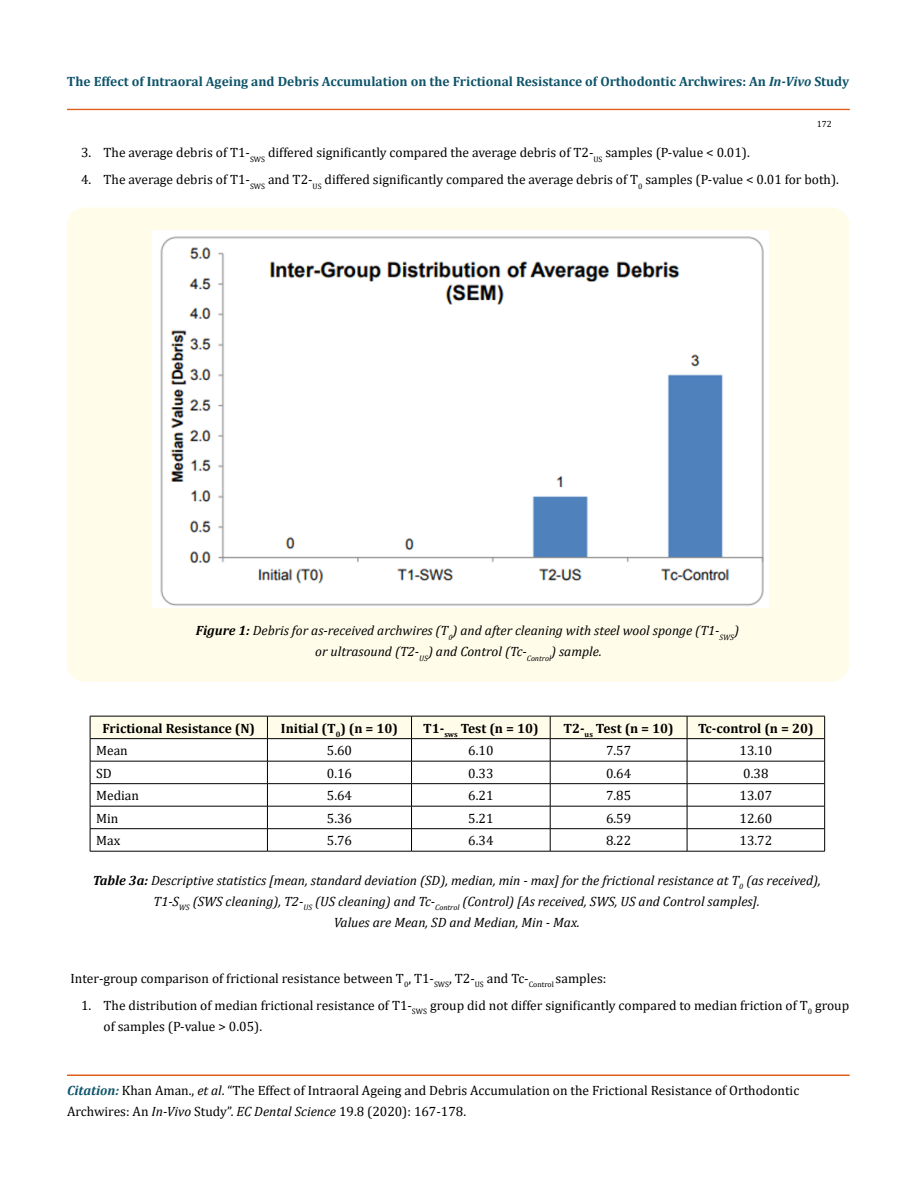
<style>
.page{position:relative;width:917px;height:1190px;background:#fff}
.page>*{position:absolute;margin:0;border:0;box-sizing:border-box;transform-origin:0 0}
.t1{font:13.5px/21px "Cambria";color:#000}
.t2{font:italic 13.5px/21px "Cambria";color:#000}
.t3{font:700 13.5px "Cambria";color:#0e546a}
.t4{font:700 13.5px "Cambria";color:#000}
.t5{font:9px "Cambria";color:#000}
.s1{font-style:italic}
.s2{font-weight:700}
.s3{font-weight:700;font-style:italic;color:#0e546a}
</style>
<div class="page">
<div style="left:67px;top:109px;width:782px;height:1px;border:1px solid #e05d1a"></div>
<div style="left:67px;top:1075px;width:782px;height:1px;border:1px solid #e05d1a"></div>
<div style="left:67px;top:207px;width:782px;height:474px;background:#fffde9;border-radius:18px"></div>
<img style="left:152px;top:230px;width:616px;height:377px">
<svg style="left:90px;top:716px;width:735px;height:135px"></svg>
<hr style="left:90px;top:851px;width:177px;height:1px;background:#000">
<hr style="left:267px;top:851px;width:144px;height:1px;background:#000">
<hr style="left:411px;top:851px;width:139px;height:1px;background:#000">
<hr style="left:550px;top:851px;width:137px;height:1px;background:#000">
<hr style="left:687px;top:851px;width:137px;height:1px;background:#000">
<p class="t3" style="left:67px;top:72px;width:783px">The Effect of Intraoral Ageing and Debris Accumulation on the Frictional Resistance of Orthodontic Archwires: An <span class="s1">In-Vivo</span> Study</p>
<p class="t5" style="left:816px;top:118px;width:16px">172</p>
<p class="t1" style="left:81px;top:142px;width:670px">3. The average debris of T1-<sub>SWS</sub> differed significantly compared the average debris of T2-<sub>US</sub> samples (P-value &lt; 0.01).</p>
<p class="t1" style="left:81px;top:169px;width:759px">4. The average debris of T1-<sub>SWS</sub> and T2-<sub>US</sub> differed significantly compared the average debris of T<sub>0</sub> samples (P-value &lt; 0.01 for both).</p>
<p class="t2" style="left:315px;top:619px;width:425px;text-indent:-119px"><span class="s2">Figure 1:</span> Debris for as-received archwires (T<sub>0</sub>) and after cleaning with steel wool sponge (T1-<sub>SWS</sub>) or ultrasound (T2-<sub>US</sub>) and Control (Tc-<sub>Control</sub>) sample.</p>
<p class="t4" style="left:102px;top:718px;width:154px">Frictional Resistance (N)</p>
<p class="t4" style="left:281px;top:718px;width:119px">Initial (T<sub>0</sub>) (n = 10)</p>
<p class="t4" style="left:423px;top:718px;width:117px">T1-<sub>sws</sub> Test (n = 10)</p>
<p class="t4" style="left:563px;top:718px;width:112px">T2-<sub>us</sub> Test (n = 10)</p>
<p class="t4" style="left:698px;top:718px;width:117px">Tc-control (n = 20)</p>
<p class="t1" style="left:96px;top:740px;width:33px">Mean</p>
<p class="t1" style="left:327px;top:740px;width:27px">5.60</p>
<p class="t1" style="left:468px;top:740px;width:27px">6.10</p>
<p class="t1" style="left:606px;top:740px;width:27px">7.57</p>
<p class="t1" style="left:739px;top:740px;width:34px">13.10</p>
<p class="t1" style="left:96px;top:762px;width:17px">SD</p>
<p class="t1" style="left:327px;top:762px;width:27px">0.16</p>
<p class="t1" style="left:468px;top:762px;width:27px">0.33</p>
<p class="t1" style="left:606px;top:762px;width:27px">0.64</p>
<p class="t1" style="left:743px;top:762px;width:27px">0.38</p>
<p class="t1" style="left:96px;top:785px;width:44px">Median</p>
<p class="t1" style="left:327px;top:785px;width:27px">5.64</p>
<p class="t1" style="left:468px;top:785px;width:27px">6.21</p>
<p class="t1" style="left:606px;top:785px;width:27px">7.85</p>
<p class="t1" style="left:739px;top:785px;width:34px">13.07</p>
<p class="t1" style="left:96px;top:807px;width:24px">Min</p>
<p class="t1" style="left:327px;top:807px;width:27px">5.36</p>
<p class="t1" style="left:468px;top:807px;width:27px">5.21</p>
<p class="t1" style="left:606px;top:807px;width:27px">6.59</p>
<p class="t1" style="left:739px;top:807px;width:34px">12.60</p>
<p class="t1" style="left:96px;top:830px;width:26px">Max</p>
<p class="t1" style="left:327px;top:830px;width:27px">5.76</p>
<p class="t1" style="left:468px;top:830px;width:27px">6.34</p>
<p class="t1" style="left:606px;top:830px;width:27px">8.22</p>
<p class="t1" style="left:739px;top:830px;width:34px">13.72</p>
<p class="t2" style="left:93px;top:869px;width:729px;text-align:center"><span class="s2">Table 3a:</span> Descriptive statistics [mean, standard deviation (SD), median, min - max] for the frictional resistance at T<sub>0</sub> (as received),<br>T1-S<sub>WS</sub> (SWS cleaning), T2-<sub>US</sub> (US cleaning) and Tc-<sub>Control</sub> (Control) [As received, SWS, US and Control samples].<br>Values are Mean, SD and Median, Min - Max.</p>
<p class="t1" style="left:70px;top:967px;width:537px">Inter-group comparison of frictional resistance between T<sub>0</sub>, T1-<sub>SWS</sub>, T2-<sub>US</sub> and Tc-<sub>Control</sub> samples:</p>
<p class="t1" style="left:103px;top:994px;width:747px;text-indent:-23px">1. The distribution of median frictional resistance of T1-<sub>SWS</sub> group did not differ significantly compared to median friction of T<sub>0</sub> group of samples (P-value &gt; 0.05).</p>
<p class="t1" style="left:67px;top:1080px;width:733px"><span class="s3">Citation:</span> Khan Aman., <span class="s1">et al</span>. “The Effect of Intraoral Ageing and Debris Accumulation on the Frictional Resistance of Orthodontic<br>Archwires: An <span class="s1">In-Vivo</span> Study”. <span class="s1">EC Dental Science</span> 19.8 (2020): 167-178.</p>
</div>
